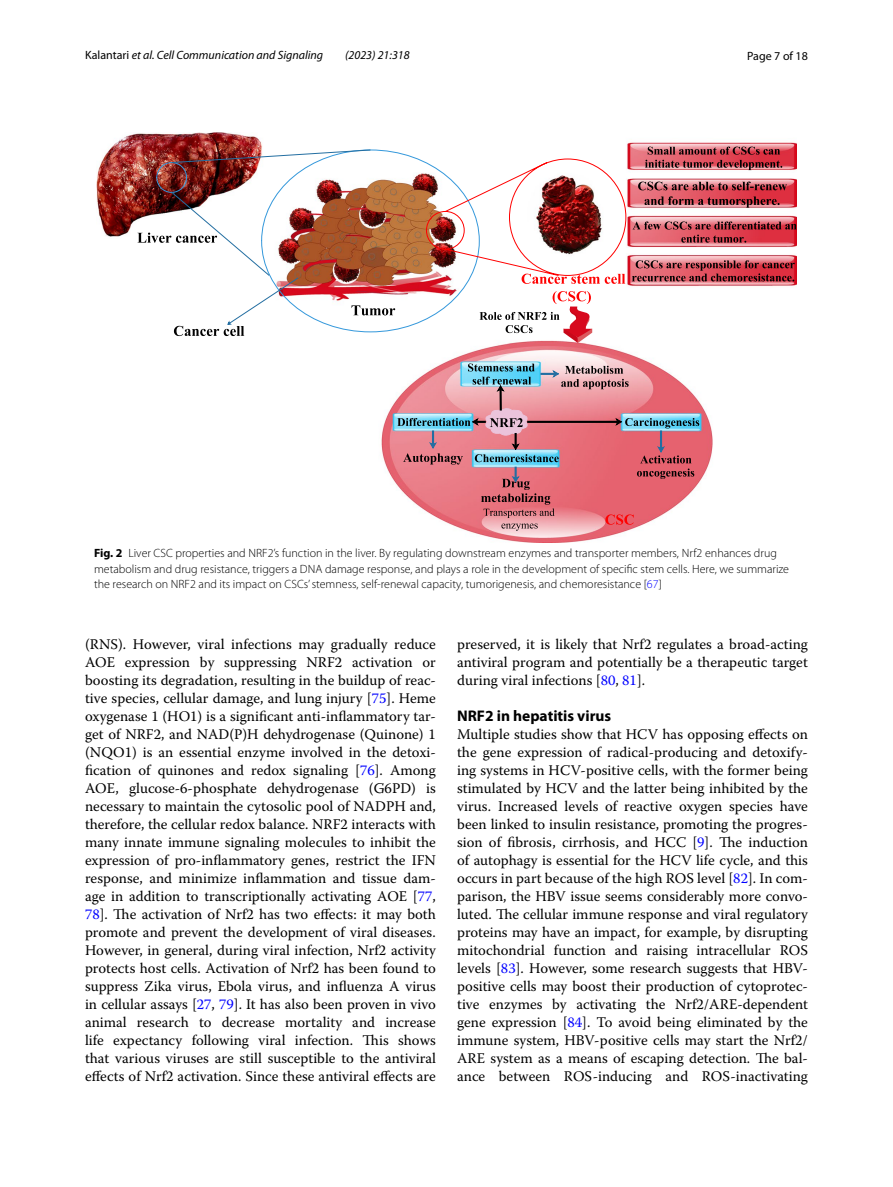
<style>
.page{position:relative;width:893px;height:1187px;background:#fff}
.page>*{position:absolute;margin:0;border:0;box-sizing:border-box;transform-origin:0 0}
.t1{font:700 15.45px "Myriad Pro";color:#000}
.t2{font:14.7px/18px "Warnock Pro";color:#000;text-align:justify}
.t3{font:300 12px/15px "Myriad Pro";color:#000}
.t4{font:italic 12px "Myriad Pro";color:#000}
.t5{font:12px "Myriad Pro";color:#000}
.s1{font-style:normal}
.s2{font-weight:700}
.s3{color:#00f}
</style>
<div class="page">
<img style="left:96px;top:133px;width:701px;height:409px">
<img style="left:137px;top:149px;width:258px;height:187px">
<svg style="left:426px;top:158px;width:200px;height:126px"></svg>
<svg style="left:645px;top:147px;width:137px;height:23px;background:#b04c55"></svg>
<svg style="left:638px;top:181px;width:149px;height:9px"></svg>
<svg style="left:644px;top:196px;width:136px;height:12px;background:#ac515b"></svg>
<svg style="left:632px;top:221px;width:165px;height:22px;background:#be4955"></svg>
<svg style="left:632px;top:260px;width:163px;height:21px;background:#af444f"></svg>
<svg style="left:397px;top:406px;width:162px;height:124px;background:#cd8c97"></svg>
<hr style="left:527px;top:421px;width:90px;height:2px;background:#000">
<svg style="left:615px;top:418px;width:84px;height:61px;background:#ba6b79"></svg>
<hr style="left:499px;top:390px;width:3px;height:20px;background:#000">
<img style="left:468px;top:363px;width:161px;height:29px">
<svg style="left:605px;top:514px;width:29px;height:10px"></svg>
<svg style="left:479px;top:291px;width:113px;height:52px"></svg>
<p class="t4" style="left:85px;top:48px;width:240px"><span class="s1">Kalantari</span> et al. Cell Communication and Signaling</p>
<p class="t4" style="left:345px;top:48px;width:66px">(2023) 21:318</p>
<p class="t5" style="left:747px;top:48px;width:62px">Page 7 of 18</p>
<p class="t3" style="left:94px;top:546px;width:697px"><span class="s2">Fig. 2</span> Liver CSC properties and NRF2’s function in the liver. By regulating downstream enzymes and transporter members, Nrf2 enhances drug metabolism and drug resistance, triggers a DNA damage response, and plays a role in the development of specific stem cells. Here, we summarize the research on NRF2 and its impact on CSCs’ stemness, self-renewal capacity, tumorigenesis, and chemoresistance [<span class="s3">67</span>]</p>
<p class="t2" style="left:85px;top:635px;width:352px">(RNS). However, viral infections may gradually reduce AOE expression by suppressing NRF2 activation or boosting its degradation, resulting in the buildup of reac&shy;tive species, cellular damage, and lung injury [<span class="s3">75</span>]. Heme oxygenase 1 (HO1) is a significant anti-inflammatory tar&shy;get of NRF2, and NAD(P)H dehydrogenase (Quinone) 1 (NQO1) is an essential enzyme involved in the detoxi&shy;fication of quinones and redox signaling [<span class="s3">76</span>]. Among AOE, glucose-6-phosphate dehydrogenase (G6PD) is necessary to maintain the cytosolic pool of NADPH and, therefore, the cellular redox balance. NRF2 interacts with many innate immune signaling molecules to inhibit the expression of pro-inflammatory genes, restrict the IFN response, and minimize inflammation and tissue dam&shy;age in addition to transcriptionally activating AOE [<span class="s3">77</span>, <span class="s3">78</span>]. The activation of Nrf2 has two effects: it may both promote and prevent the development of viral diseases.<br>However, in general, during viral infection, Nrf2 activity protects host cells. Activation of Nrf2 has been found to suppress Zika virus, Ebola virus, and influenza A virus in cellular assays [<span class="s3">27</span>, <span class="s3">79</span>]. It has also been proven in vivo animal research to decrease mortality and increase life expectancy following viral infection. This shows that various viruses are still susceptible to the antiviral effects of Nrf2 activation. Since these antiviral effects are</p>
<p class="t2" style="left:457px;top:635px;width:352px">preserved, it is likely that Nrf2 regulates a broad-acting antiviral program and potentially be a therapeutic target during viral infections [<span class="s3">80</span>, <span class="s3">81</span>].</p>
<p class="t1" style="left:457px;top:705px;width:156px">NRF2 in hepatitis virus</p>
<p class="t2" style="left:457px;top:725px;width:352px">Multiple studies show that HCV has opposing effects on the gene expression of radical-producing and detoxify&shy;ing systems in HCV-positive cells, with the former being stimulated by HCV and the latter being inhibited by the virus. Increased levels of reactive oxygen species have been linked to insulin resistance, promoting the progres&shy;sion of fibrosis, cirrhosis, and HCC [<span class="s3">9</span>]. The induction of autophagy is essential for the HCV life cycle, and this occurs in part because of the high ROS level [<span class="s3">82</span>]. In com&shy;parison, the HBV issue seems considerably more convo&shy;luted. The cellular immune response and viral regulatory proteins may have an impact, for example, by disrupting mitochondrial function and raising intracellular ROS levels [<span class="s3">83</span>]. However, some research suggests that HBV&shy;positive cells may boost their production of cytoprotec&shy;tive enzymes by activating the Nrf2/ARE-dependent gene expression [<span class="s3">84</span>]. To avoid being eliminated by the immune system, HBV-positive cells may start the Nrf2/ ARE system as a means of escaping detection. The bal&shy;ance between ROS-inducing and ROS-inactivating</p>
</div>
